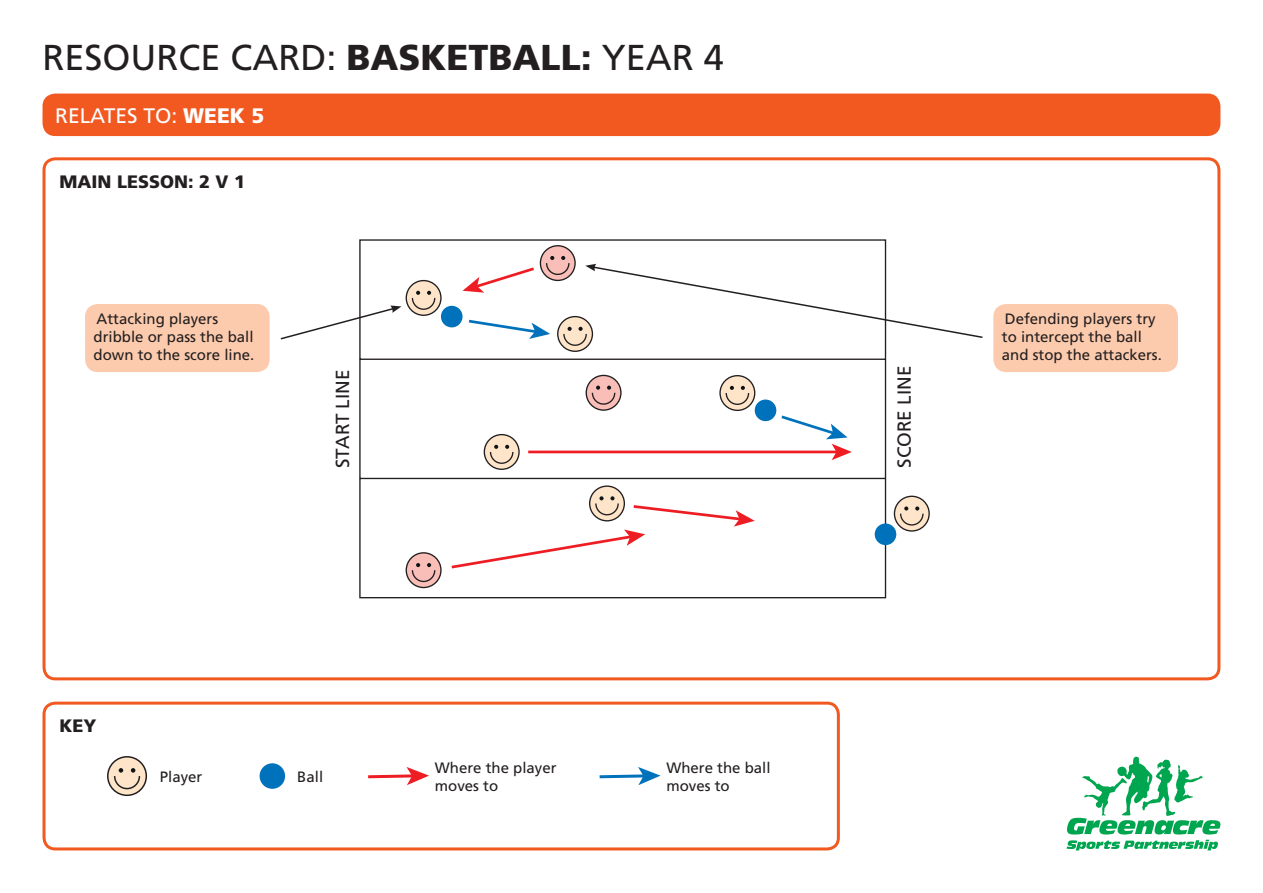
<style>
.page{position:relative;width:1263px;height:893px;background:#fff}
.page>*{position:absolute;margin:0;border:0;box-sizing:border-box;transform-origin:0 0}
.t1{font:36px "Frutiger CE";color:#231f20}
.t2{font:21px "Frutiger CE";color:#fff}
.t3{font:18.9px "Frutiger LT";color:#231f20}
.t4{font:900 18px "Frutiger CE";color:#231f20}
.t5{font:15px/18px "Frutiger CE";color:#231f20}
.s1{font-weight:900}
</style>
<div class="page">
<svg style="left:1066px;top:840px;width:152px;height:10px"></svg>
<svg style="left:1067px;top:757px;width:153px;height:77px"></svg>
<div style="left:43px;top:94px;width:1177px;height:42px;background:#f15921;border-radius:13px"></div>
<svg style="left:359px;top:239px;width:528px;height:359px"></svg>
<div style="left:875px;top:523px;width:21px;height:22px;background:#0072bc;border-radius:50%"></div>
<div style="left:441px;top:306px;width:21px;height:21px;background:#0072bc;border-radius:50%"></div>
<div style="left:755px;top:400px;width:21px;height:21px;background:#0072bc;border-radius:50%"></div>
<svg style="left:719px;top:374px;width:37px;height:38px"></svg>
<svg style="left:483px;top:433px;width:37px;height:38px"></svg>
<svg style="left:893px;top:495px;width:37px;height:37px"></svg>
<svg style="left:585px;top:374px;width:37px;height:37px"></svg>
<svg style="left:405px;top:551px;width:37px;height:38px"></svg>
<hr style="left:528px;top:451px;width:309px;height:2px;background:#ee1d23">
<svg style="left:778px;top:413px;width:74px;height:47px"></svg>
<svg style="left:449px;top:485px;width:306px;height:85px"></svg>
<div style="left:43px;top:157px;width:1177px;height:523px;border:3px solid #f15921;border-radius:11px"></div>
<div style="left:43px;top:702px;width:797px;height:148px;border:3px solid #f15921;border-radius:11px"></div>
<svg style="left:107px;top:756px;width:40px;height:40px"></svg>
<div style="left:260px;top:763px;width:25px;height:26px;background:#0072bc;border-radius:50%"></div>
<svg style="left:368px;top:767px;width:61px;height:18px"></svg>
<svg style="left:600px;top:767px;width:60px;height:18px"></svg>
<div style="left:85px;top:304px;width:185px;height:68px;background:#fccaac;border-radius:13px"></div>
<div style="left:993px;top:304px;width:185px;height:68px;background:#fccaac;border-radius:13px"></div>
<svg style="left:280px;top:279px;width:162px;height:62px"></svg>
<svg style="left:462px;top:244px;width:521px;height:109px"></svg>
<h1 class="t1" style="left:43px;top:37px;width:683px">RESOURCE CARD: <span class="s1">BASKETBALL:</span> YEAR 4</h1>
<h2 class="t2" style="left:55px;top:103px;width:211px">RELATES TO: <span class="s1">WEEK 5</span></h2>
<p class="t4" style="left:60px;top:171px;width:187px">MAIN LESSON : 2 V 1</p>
<p class="t5" style="left:94px;top:310px;width:162px">Attacking players dribble or pass the ball down to the score line.</p>
<p class="t5" style="left:1002px;top:310px;width:162px">Defending players try to intercept the ball and stop the attackers.</p>
<p class="t3" style="left:332px;top:468px;width:100px;rotate:-90deg">START LINE</p>
<p class="t3" style="left:893px;top:468px;width:103px;rotate:-90deg">SCORE LINE</p>
<p class="t4" style="left:60px;top:715px;width:38px">KEY</p>
<p class="t5" style="left:160px;top:768px;width:44px">Player</p>
<p class="t5" style="left:297px;top:768px;width:27px">Ball</p>
<p class="t5" style="left:435px;top:759px;width:123px">Where the player moves to</p>
<p class="t5" style="left:666px;top:759px;width:106px">Where the ball moves to</p>
</div>
